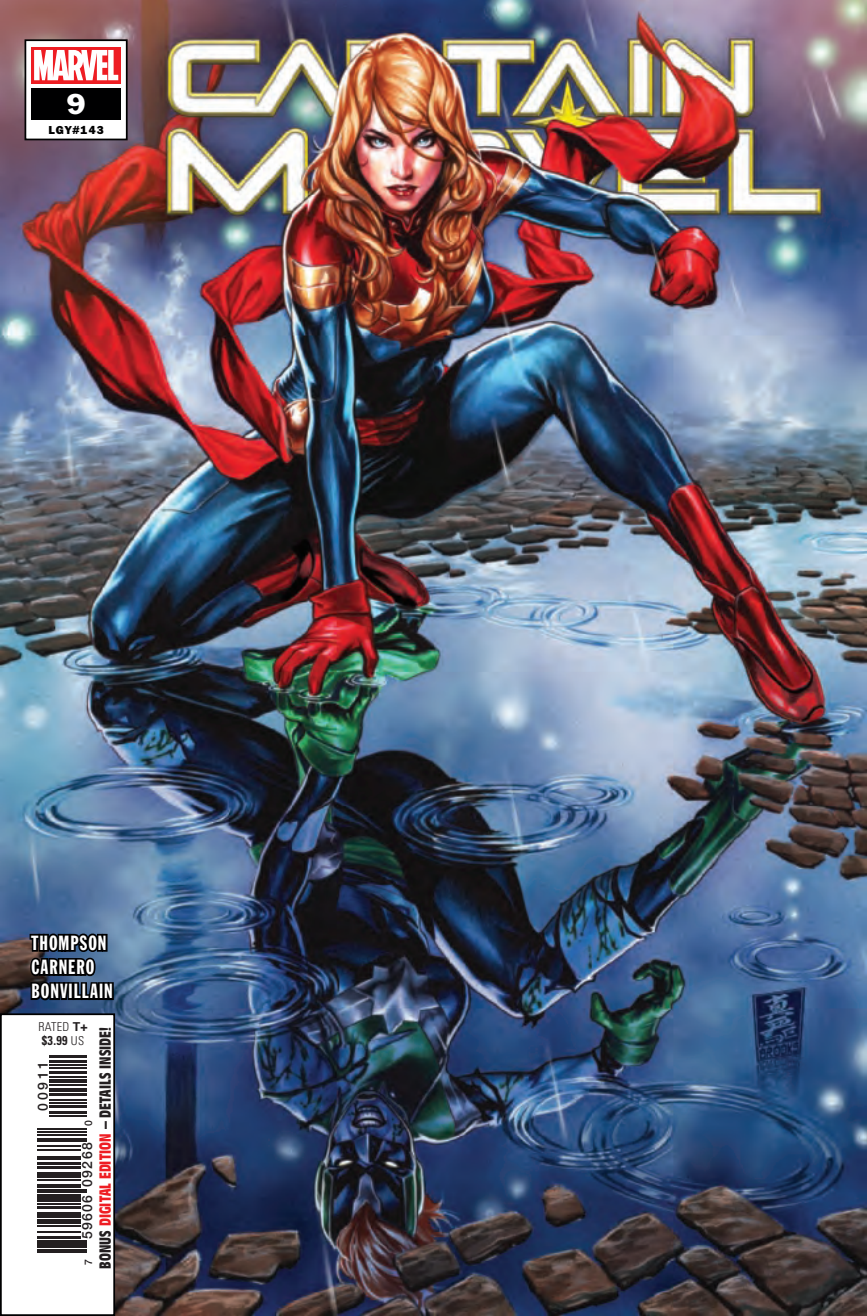
<style>
.page{position:relative;width:867px;height:1316px;background:#fff}
.page>*{position:absolute;margin:0;border:0;box-sizing:border-box;transform-origin:0 0}
.t1{font:26.6px "Franklin Gothic Std";color:#fff}
.t2{font:20.12px/24.2px "Franklin Gothic Std Extra Cond";letter-spacing:.05em;color:#fff}
.t3{font:700 condensed 15.75px "Antique Olive Std";letter-spacing:.005em;color:#231f20}
.t4{font:500 14px "Helvetica Neue";letter-spacing:.1em;color:#231f20}
.t5{font:700 condensed 12.78px "Univers LT Std";color:#231f20;scale:.95 1}
.t6{font:300 condensed 12.25px "Univers LT Std";letter-spacing:.025em;color:#231f20}
.t7{font:11.72px "ITC Franklin Gothic Std Hvy";letter-spacing:.09em;color:#000001}
.t8{font:500 10.5px "Helvetica Neue";color:#231f20}
.s1{font-weight:700;font-stretch:normal}
.s2{font-weight:300;font-size:12.25px}
.s3{color:#ee1d23}
.s4{font-size:10.5px}
</style>
<div class="page">
<img style="left:0;top:0;width:866px;height:1315px">
<svg style="left:24px;top:38px;width:104px;height:103px"></svg>
<div style="left:1px;top:1014px;width:113px;height:300px;background:#fff"></div>
<div style="left:0;top:1013px;width:115px;height:302px;border:2px solid #000001"></div>
<hr style="left:37px;top:1251px;width:50px;height:1px;background:#231f20">
<hr style="left:37px;top:1248px;width:50px;height:2px;background:#231f20">
<hr style="left:37px;top:1243px;width:50px;height:4px;background:#231f20">
<hr style="left:37px;top:1239px;width:50px;height:3px;background:#231f20">
<hr style="left:37px;top:1235px;width:44px;height:3px;background:#231f20">
<hr style="left:37px;top:1230px;width:44px;height:1px;background:#231f20">
<hr style="left:37px;top:1225px;width:44px;height:1px;background:#231f20">
<hr style="left:37px;top:1221px;width:44px;height:2px;background:#231f20">
<hr style="left:37px;top:1218px;width:44px;height:2px;background:#231f20">
<div style="left:37px;top:1212px;width:44px;height:5px;background:#231f20"></div>
<hr style="left:37px;top:1205px;width:44px;height:3px;background:#231f20">
<hr style="left:37px;top:1202px;width:44px;height:2px;background:#231f20">
<hr style="left:37px;top:1200px;width:44px;height:1px;background:#231f20">
<div style="left:37px;top:1193px;width:44px;height:6px;background:#231f20"></div>
<hr style="left:37px;top:1191px;width:50px;height:1px;background:#231f20">
<hr style="left:37px;top:1188px;width:50px;height:1px;background:#231f20">
<svg style="left:37px;top:1184px;width:44px;height:3px"></svg>
<hr style="left:37px;top:1179px;width:44px;height:1px;background:#231f20">
<hr style="left:37px;top:1174px;width:44px;height:4px;background:#231f20">
<hr style="left:37px;top:1171px;width:44px;height:1px;background:#231f20">
<hr style="left:37px;top:1166px;width:44px;height:2px;background:#231f20">
<hr style="left:37px;top:1162px;width:44px;height:3px;background:#231f20">
<hr style="left:37px;top:1158px;width:44px;height:1px;background:#231f20">
<hr style="left:37px;top:1155px;width:44px;height:2px;background:#231f20">
<hr style="left:37px;top:1149px;width:44px;height:1px;background:#231f20">
<hr style="left:37px;top:1145px;width:44px;height:1px;background:#231f20">
<svg style="left:37px;top:1138px;width:50px;height:3px"></svg>
<hr style="left:37px;top:1133px;width:50px;height:1px;background:#231f20">
<hr style="left:37px;top:1130px;width:50px;height:2px;background:#231f20">
<hr style="left:37px;top:1128px;width:50px;height:1px;background:#231f20">
<hr style="left:50px;top:1115px;width:37px;height:1px;background:#231f20">
<hr style="left:50px;top:1111px;width:37px;height:2px;background:#231f20">
<hr style="left:50px;top:1104px;width:37px;height:3px;background:#231f20">
<hr style="left:50px;top:1102px;width:37px;height:1px;background:#231f20">
<hr style="left:50px;top:1099px;width:37px;height:1px;background:#231f20">
<hr style="left:50px;top:1092px;width:37px;height:3px;background:#231f20">
<hr style="left:50px;top:1090px;width:37px;height:1px;background:#231f20">
<hr style="left:50px;top:1087px;width:37px;height:2px;background:#231f20">
<hr style="left:50px;top:1083px;width:37px;height:2px;background:#231f20">
<svg style="left:50px;top:1079px;width:37px;height:3px"></svg>
<hr style="left:50px;top:1075px;width:37px;height:2px;background:#231f20">
<hr style="left:50px;top:1070px;width:37px;height:3px;background:#231f20">
<hr style="left:50px;top:1066px;width:37px;height:1px;background:#231f20">
<hr style="left:50px;top:1064px;width:37px;height:1px;background:#231f20">
<hr style="left:50px;top:1060px;width:37px;height:2px;background:#231f20">
<hr style="left:50px;top:1054px;width:37px;height:3px;background:#231f20">
<svg style="left:28px;top:896px;width:87px;height:155px"></svg>
<h1 class="t1" style="left:66px;top:87px;width:21px">9</h1>
<p class="t7" style="left:48px;top:123px;width:57px">LGY#143</p>
<p class="t2" style="left:32px;top:931px;width:83px">THOMPSON<br>CARNERO<br>BONVILLAIN</p>
<p class="t6" style="left:38px;top:1019px;width:51px">RATED <span class="s1">T+</span></p>
<p class="t5" style="left:42px;top:1032px;width:46px">$3.99 <span class="s2">US</span></p>
<p class="t3" style="left:97px;top:1268px;width:243px;rotate:-90deg">BONUS <span class="s3">DIGITAL EDITION</span> – DETAILS INSIDE!</p>
<p class="t4" style="left:32px;top:1110px;width:51px;rotate:-90deg">00911</p>
<p class="t4" style="left:76px;top:1238px;width:121px;rotate:-90deg">59606 09268 <span class="s4">0</span></p>
<p class="t8" style="left:80px;top:1264px;width:7px;rotate:-90deg">7</p>
</div>
